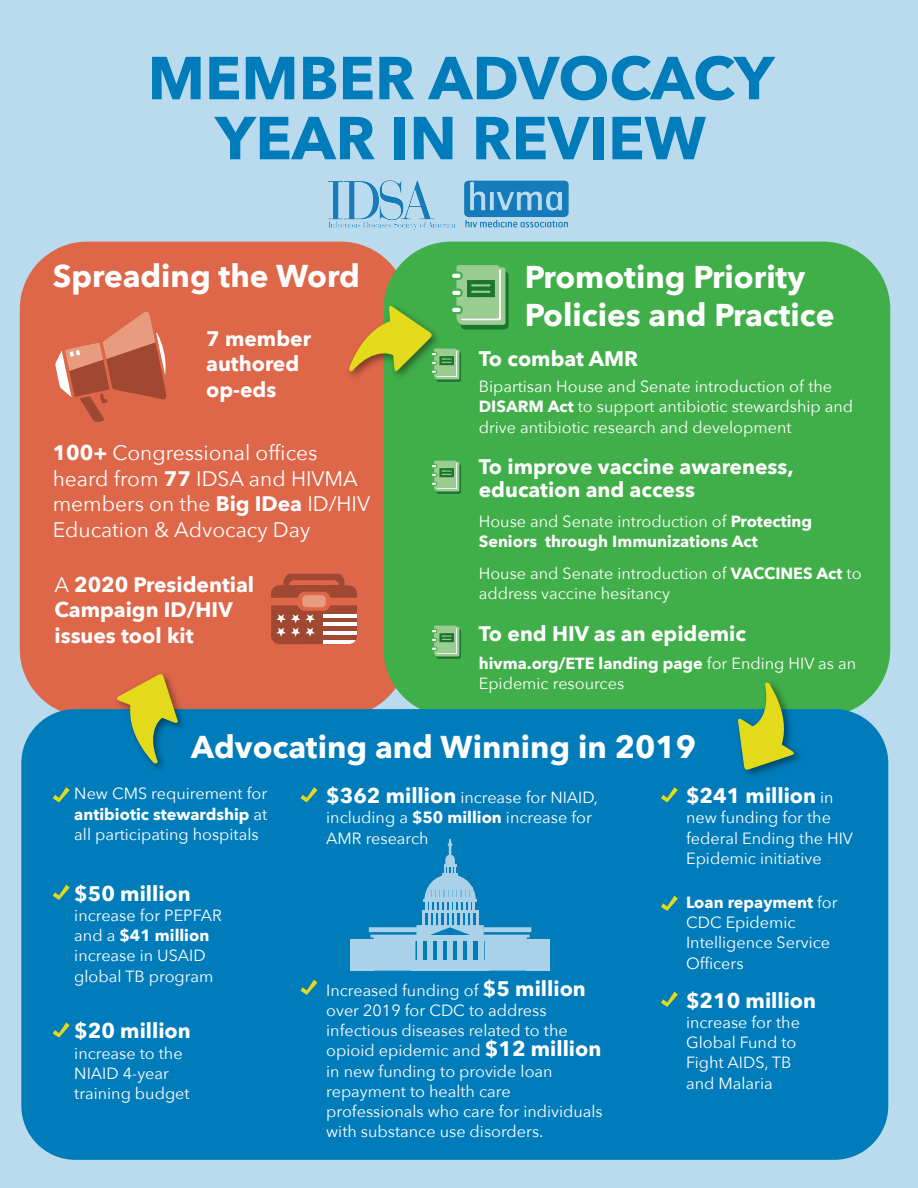
<style>
.page{position:relative;width:918px;height:1188px;background:#badbed}
.page>*{position:absolute;margin:0;border:0;box-sizing:border-box;transform-origin:0 0}
.t1{font:700 60px/60px "Avenir Next";color:#007cba;text-align:center}
.t2{font:700 31.5px/37.8px "Avenir Next";color:#fff}
.t3{font:700 21px/25.5px "Avenir Next";color:#fff}
.t4{font:21px/25.5px "Avenir Next";color:#fff}
.t5{font:16.2px/20.2px "Avenir Next";color:#fff}
.t6{font:700 16.2px/20.2px "Avenir Next";color:#fff}
.s1{font-weight:700}
.s2{font-weight:400}
.s3{font-weight:700;font-size:21px}
.s4{font-weight:400;font-size:16.2px}
</style>
<div class="page">
<div style="left:20px;top:242px;width:388px;height:475px;background:#de6649;border-radius:68px"></div>
<div style="left:384px;top:242px;width:506px;height:475px;background:#40ae49;border-radius:68px"></div>
<div style="left:21px;top:709px;width:867px;height:451px;background:#007cba;border-radius:54px"></div>
<svg style="left:432px;top:461px;width:29px;height:33px"></svg>
<svg style="left:432px;top:626px;width:29px;height:33px"></svg>
<svg style="left:55px;top:311px;width:111px;height:111px"></svg>
<img style="left:329px;top:181px;width:126px;height:47px">
<svg style="left:53px;top:787px;width:17px;height:15px"></svg>
<svg style="left:53px;top:885px;width:17px;height:15px"></svg>
<svg style="left:53px;top:1022px;width:17px;height:16px"></svg>
<svg style="left:301px;top:787px;width:16px;height:15px"></svg>
<svg style="left:661px;top:787px;width:17px;height:15px"></svg>
<svg style="left:661px;top:896px;width:17px;height:15px"></svg>
<svg style="left:661px;top:992px;width:17px;height:15px"></svg>
<svg style="left:301px;top:980px;width:16px;height:15px"></svg>
<svg style="left:349px;top:265px;width:160px;height:117px"></svg>
<svg style="left:738px;top:682px;width:57px;height:88px"></svg>
<img style="left:110px;top:703px;width:81px;height:66px">
<svg style="left:116px;top:674px;width:62px;height:90px"></svg>
<svg style="left:271px;top:574px;width:86px;height:70px"></svg>
<hr style="left:323px;top:614px;width:34px;height:3px;background:#fff">
<hr style="left:323px;top:622px;width:34px;height:4px;background:#fff">
<hr style="left:323px;top:631px;width:34px;height:4px;background:#fff">
<hr style="left:323px;top:640px;width:34px;height:4px;background:#fff">
<svg style="left:464px;top:181px;width:105px;height:47px"></svg>
<div style="left:350px;top:939px;width:23px;height:32px;background:#a9d2e9"></div>
<div style="left:526px;top:939px;width:23px;height:32px;background:#a9d2e9"></div>
<svg style="left:369px;top:839px;width:162px;height:132px"></svg>
<h1 class="t1" style="left:148px;top:47px;width:628px">MEMBER ADVOCACY<br>YEAR IN REVIEW</h1>
<h2 class="t2" style="left:53px;top:256px;width:308px">Spreading the Word</h2>
<p class="t3" style="left:206px;top:325px;width:106px">7 member authored op-eds</p>
<p class="t4" style="left:53px;top:439px;width:319px"><span class="s1">100+</span> Congressional offices heard from <span class="s1">77</span> IDSA and HIVMA members on the <span class="s1">Big IDea</span> ID/HIV<br>Education &amp; Advocacy Day</p>
<p class="t3" style="left:55px;top:571px;width:201px"><span class="s2">A</span> 2020 Presidential<br>Campaign ID/HIV issues tool kit</p>
<h2 class="t2" style="left:525px;top:258px;width:311px">Promoting Priority<br>Policies and Practice</h2>
<p class="t3" style="left:479px;top:346px;width:161px">To combat AMR</p>
<p class="t5" style="left:479px;top:376px;width:376px">Bipartisan House and Senate introduction of the<br><span class="s1">DISARM Act</span> to support antibiotic stewardship and drive antibiotic research and development</p>
<p class="t3" style="left:479px;top:455px;width:316px;line-height:23px">To improve vaccine awareness, education and access</p>
<p class="t6" style="left:479px;top:511px;width:335px"><span class="s2">House and Senate introduction of</span> Protecting<br>Seniors through Immunizations Act</p>
<p class="t5" style="left:479px;top:563px;width:384px">House and Senate introduction of <span class="s1">VACCINES Act</span> to address vaccine hesitancy</p>
<p class="t3" style="left:479px;top:620px;width:269px">To end HIV as an epidemic</p>
<p class="t5" style="left:479px;top:652px;width:379px"><span class="s1">hivma.org/ETE landing page</span> for Ending HIV as an<br>Epidemic resources</p>
<h2 class="t2" style="left:191px;top:728px;width:507px">Advocating and Winning in 2019</h2>
<p class="t5" style="left:74px;top:783px;width:195px;text-align:justify">New CMS requirement for <span class="s1">antibiotic stewardship</span> at all participating hospitals</p>
<p class="t5" style="left:326px;top:787px;width:273px"><span class="s3">$362 million</span> increase for NIAID, including a <span class="s1">$50 million</span> increase for<br>AMR research</p>
<p class="t3" style="left:686px;top:783px;width:149px">$241 million <span class="s4">in</span></p>
<p class="t5" style="left:686px;top:807px;width:168px">new funding for the federal Ending the HIV<br>Epidemic initiative</p>
<p class="t3" style="left:74px;top:880px;width:118px">$50 million</p>
<p class="t5" style="left:74px;top:904px;width:149px">increase for PEPFAR and a <span class="s1">$41 million </span>increase in USAID global TB program</p>
<p class="t3" style="left:74px;top:1018px;width:118px">$20 million</p>
<p class="t5" style="left:74px;top:1042px;width:117px">increase to the<br>NIAID 4-year training budget</p>
<p class="t5" style="left:326px;top:979px;width:278px">Increased funding of <span class="s3">$5 million </span>over 2019 for CDC to address infectious diseases related to the opioid epidemic and <span class="s3">$12 million </span>in new funding to provide loan repayment to health care professionals who care for individuals with substance use disorders.</p>
<p class="t5" style="left:686px;top:891px;width:153px"><span class="s1">Loan repayment</span> for<br>CDC Epidemic<br>Intelligence Service<br>Officers</p>
<p class="t3" style="left:686px;top:987px;width:132px">$210 million</p>
<p class="t5" style="left:686px;top:1011px;width:115px">increase for the<br>Global Fund to<br>Fight AIDS, TB and Malaria</p>
</div>
